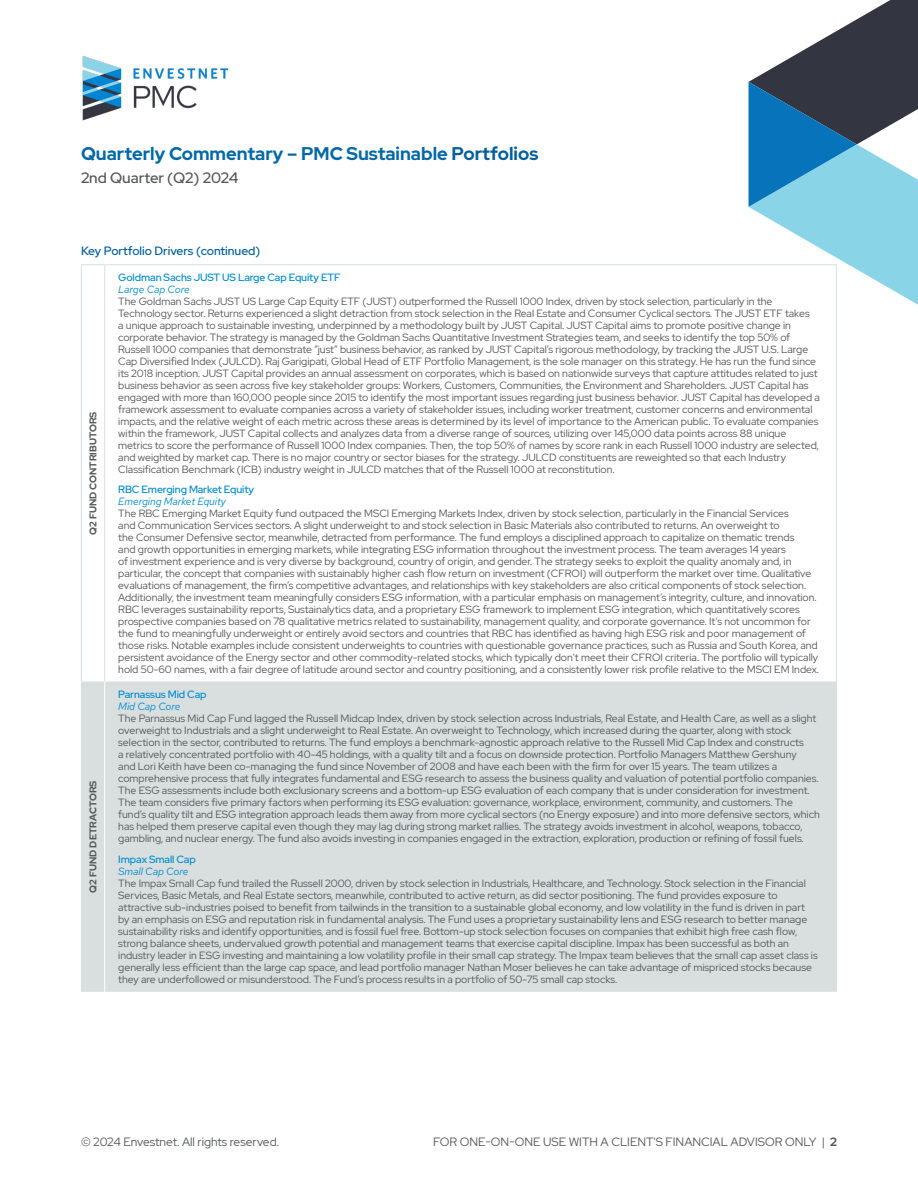
<style>
.page{position:relative;width:918px;height:1188px;background:#fff}
.page>*{position:absolute;margin:0;border:0;box-sizing:border-box;transform-origin:0 0}
.QP_header{font:700 18.3px "Red Hat Display";color:#0068a9}
.QP_subheader{font:500 15px "Red Hat Display";color:#57585a}
.t1{font:12px "Red Hat Display";color:#57585a}
.Section_header{font:500 12px "Red Hat Display";color:#005e9e}
.Table_body_left{font:10.5px/12px "Red Hat Display";color:#57585a}
.Table_body_left-2{font:500 10.5px "Red Hat Display";letter-spacing:-.01em;color:#008dd1}
.Table_body_left-3{font:italic 10.5px "Red Hat Text";letter-spacing:-.01em;color:#008dd1}
.table_bold_copy-left{font:700 9.75px "Red Hat Display";color:#57585a}
.s1{color:#005e9e}
.s2{font-weight:700}
</style>
<div class="page">
<img style="left:82px;top:55px;width:147px;height:66px">
<svg style="left:749px;top:0;width:169px;height:305px"></svg>
<svg style="left:105px;top:265px;width:731px;height:40px"></svg>
<div style="left:82px;top:681px;width:754px;height:311px;background:#d9dfdf"></div>
<hr style="left:836px;top:265px;width:1px;height:416px;background:#d9dfdf">
<hr style="left:836px;top:681px;width:1px;height:311px;background:#d9dfdf">
<hr style="left:81px;top:265px;width:1px;height:416px;background:#d9dfdf">
<hr style="left:104px;top:265px;width:1px;height:416px;background:#d9dfdf">
<hr style="left:81px;top:681px;width:1px;height:311px;background:#d9dfdf">
<hr style="left:104px;top:681px;width:1px;height:311px;background:#fff">
<svg style="left:81px;top:264px;width:24px;height:1px"></svg>
<hr style="left:105px;top:264px;width:732px;height:1px;background:#d9dfdf">
<p class="QP_header" style="left:81px;top:141px;width:459px">Quarterly Commentary – PMC Sustainable <span class="s1">Portfolios</span></p>
<p class="QP_subheader" style="left:81px;top:168px;width:159px">2nd Quarter (Q2) 2024</p>
<p class="Section_header" style="left:81px;top:243px;width:181px">Key Portfolio Drivers (continued)</p>
<p class="table_bold_copy-left" style="left:87px;top:535px;width:125px;rotate:-90deg">Q2 FUND CONTRIBUTORS</p>
<p class="table_bold_copy-left" style="left:87px;top:893px;width:114px;rotate:-90deg">Q2 FUND DETRACTORS</p>
<p class="Table_body_left-2" style="left:118px;top:270px;width:224px">Goldman Sachs JUST US Large Cap Equity ETF</p>
<p class="Table_body_left-3" style="left:118px;top:282px;width:73px">Large Cap Core</p>
<p class="Table_body_left" style="left:118px;top:295px;width:703px">The Goldman Sachs JUST US Large Cap Equity ETF (JUST) outperformed the Russell 1000 Index, driven by stock selection, particularly in the Technology sector. Returns experienced a slight detraction from stock selection in the Real Estate and Consumer Cyclical sectors. The JUST ETF takes<br>a unique approach to sustainable investing, underpinned by a methodology built by JUST Capital. JUST Capital aims to promote positive change in corporate behavior. The strategy is managed by the Goldman Sachs Quantitative Investment Strategies team, and seeks to identify the top 50% of Russell 1000 companies that demonstrate “just” business behavior, as ranked by JUST Capital’s rigorous methodology, by tracking the JUST U.S. Large Cap Diversified Index (JULCD). Raj Garigipati, Global Head of ETF Portfolio Management, is the sole manager on this strategy. He has run the fund since its 2018 inception. JUST Capital provides an annual assessment on corporates, which is based on nationwide surveys that capture attitudes related to just business behavior as seen across five key stakeholder groups: Workers, Customers, Communities, the Environment and Shareholders. JUST Capital has engaged with more than 160,000 people since 2015 to identify the most important issues regarding just business behavior. JUST Capital has developed a framework assessment to evaluate companies across a variety of stakeholder issues, including worker treatment, customer concerns and environmental impacts, and the relative weight of each metric across these areas is determined by its level of importance to the American public. To evaluate companies within the framework, JUST Capital collects and analyzes data from a diverse range of sources, utilizing over 145,000 data points across 88 unique metrics to score the performance of Russell 1000 Index companies. Then, the top 50% of names by score rank in each Russell 1000 industry are selected, and weighted by market cap. There is no major country or sector biases for the strategy. JULCD constituents are reweighted so that each Industry Classification Benchmark (ICB) industry weight in JULCD matches that of the Russell 1000 at reconstitution.</p>
<p class="Table_body_left-2" style="left:118px;top:482px;width:137px">RBC Emerging Market Equity</p>
<p class="Table_body_left-3" style="left:118px;top:494px;width:109px">Emerging Market Equity</p>
<p class="Table_body_left" style="left:118px;top:507px;width:702px">The RBC Emerging Market Equity fund outpaced the MSCI Emerging Markets Index, driven by stock selection, particularly in the Financial Services<br>and Communication Services sectors. A slight underweight to and stock selection in Basic Materials also contributed to returns. An overweight to<br>the Consumer Defensive sector, meanwhile, detracted from performance. The fund employs a disciplined approach to capitalize on thematic trends<br>and growth opportunities in emerging markets, while integrating ESG information throughout the investment process. The team averages 14 years<br>of investment experience and is very diverse by background, country of origin, and gender. The strategy seeks to exploit the quality anomaly and, in particular, the concept that companies with sustainably higher cash flow return on investment (CFROI) will outperform the market over time. Qualitative evaluations of management, the firm’s competitive advantages, and relationships with key stakeholders are also critical components of stock selection.<br>Additionally, the investment team meaningfully considers ESG information, with a particular emphasis on management’s integrity, culture, and innovation.<br>RBC leverages sustainability reports, Sustainalytics data, and a proprietary ESG framework to implement ESG integration, which quantitatively scores prospective companies based on 78 qualitative metrics related to sustainability, management quality, and corporate governance. It's not uncommon for the fund to meaningfully underweight or entirely avoid sectors and countries that RBC has identified as having high ESG risk and poor management of those risks. Notable examples include consistent underweights to countries with questionable governance practices, such as Russia and South Korea, and persistent avoidance of the Energy sector and other commodity-related stocks, which typically don't meet their CFROI criteria. The portfolio will typically hold 50-60 names, with a fair degree of latitude around sector and country positioning, and a consistently lower risk profile relative to the MSCI EM Index.</p>
<p class="Table_body_left-2" style="left:118px;top:688px;width:90px">Parnassus Mid Cap</p>
<p class="Table_body_left-3" style="left:118px;top:700px;width:64px">Mid Cap Core</p>
<p class="Table_body_left" style="left:118px;top:712px;width:703px">The Parnassus Mid Cap Fund lagged the Russell Midcap Index, driven by stock selection across Industrials, Real Estate, and Health Care, as well as a slight overweight to Industrials and a slight underweight to Real Estate. An overweight to Technology, which increased during the quarter, along with stock selection in the sector, contributed to returns. The fund employs a benchmark-agnostic approach relative to the Russell Mid Cap Index and constructs<br>a relatively concentrated portfolio with 40-45 holdings, with a quality tilt and a focus on downside protection. Portfolio Managers Matthew Gershuny<br>and Lori Keith have been co-managing the fund since November of 2008 and have each been with the firm for over 15 years. The team utilizes a comprehensive process that fully integrates fundamental and ESG research to assess the business quality and valuation of potential portfolio companies.<br>The ESG assessments include both exclusionary screens and a bottom-up ESG evaluation of each company that is under consideration for investment.<br>The team considers five primary factors when performing its ESG evaluation: governance, workplace, environment, community, and customers. The fund’s quality tilt and ESG integration approach leads them away from more cyclical sectors (no Energy exposure) and into more defensive sectors, which has helped them preserve capital even though they may lag during strong market rallies. The strategy avoids investment in alcohol, weapons, tobacco, gambling, and nuclear energy. The fund also avoids investing in companies engaged in the extraction, exploration, production or refining of fossil fuels.</p>
<p class="Table_body_left-2" style="left:118px;top:852px;width:79px">Impax Small Cap</p>
<p class="Table_body_left-3" style="left:118px;top:864px;width:72px">Small Cap Core</p>
<p class="Table_body_left" style="left:118px;top:877px;width:701px">The Impax Small Cap fund trailed the Russell 2000, driven by stock selection in Industrials, Healthcare, and Technology. Stock selection in the Financial Services, Basic Metals, and Real Estate sectors, meanwhile, contributed to active return, as did sector positioning. The fund provides exposure to attractive sub-industries poised to benefit from tailwinds in the transition to a sustainable global economy, and low volatility in the fund is driven in part by an emphasis on ESG and reputation risk in fundamental analysis. The Fund uses a proprietary sustainability lens and ESG research to better manage sustainability risks and identify opportunities, and is fossil fuel free. Bottom-up stock selection focuses on companies that exhibit high free cash flow, strong balance sheets, undervalued growth potential and management teams that exercise capital discipline. Impax has been successful as both an industry leader in ESG investing and maintaining a low volatility profile in their small cap strategy. The Impax team believes that the small cap asset class is generally less efficient than the large cap space, and lead portfolio manager Nathan Moser believes he can take advantage of mispriced stocks because they are underfollowed or misunderstood. The Fund’s process results in a portfolio of 50-75 small cap stocks.</p>
<p class="t1" style="left:81px;top:1134px;width:200px">© 2024 Envestnet. All rights reserved.</p>
<p class="t1" style="left:433px;top:1134px;width:405px">FOR ONE-ON-ONE USE WITH A CLIENT'S FINANCIAL ADVISOR ONLY | <span class="s2">2</span></p>
</div>
